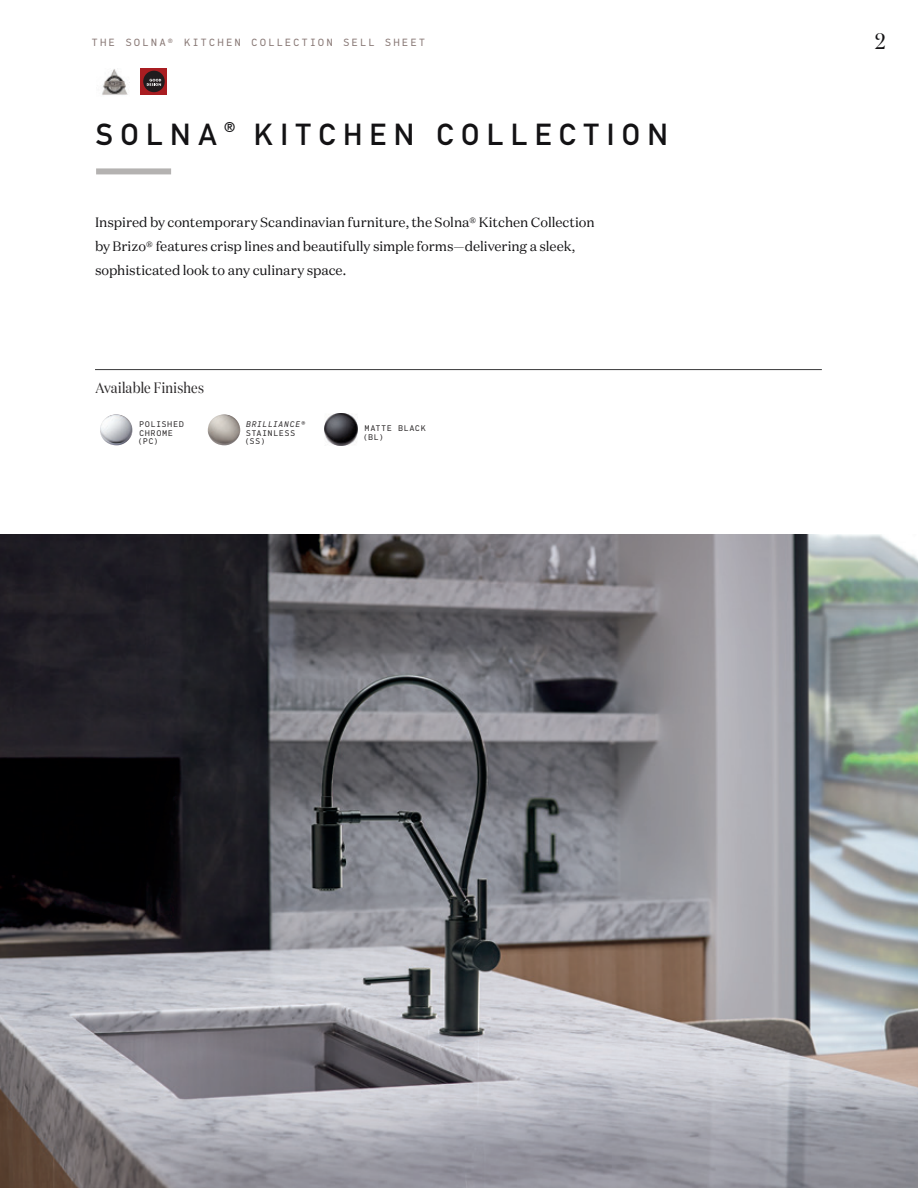
<style>
.page{position:relative;width:918px;height:1188px;background:#fff}
.page>*{position:absolute;margin:0;border:0;box-sizing:border-box;transform-origin:0 0}
.t1{font:30px "DIN Mittelschrift Std";letter-spacing:.25em;color:#131214}
.t2{font:22.5px "Domaine Display Nr";color:#131214}
.t3{font:15px "Domaine Display Nr";letter-spacing:.015em;color:#2e2b2c}
.t4{font:13.5px/24.5px "Domaine Text";color:#131214}
.t5{font:10.5px "PFDIN Mono";letter-spacing:.25em;color:#887875}
.t6{font:8.25px/8.6px "PFDIN Mono";letter-spacing:.14em;color:#2e2b2c}
.s1{font-style:italic}
</style>
<div class="page">
<div style="left:96px;top:168px;width:75px;height:6px;background:#b4b2b1"></div>
<hr style="left:95px;top:369px;width:727px;height:1px;background:#383839">
<img style="left:100px;top:414px;width:33px;height:31px">
<img style="left:208px;top:414px;width:32px;height:31px">
<img style="left:324px;top:414px;width:33px;height:31px">
<img style="left:0;top:535px;width:918px;height:653px">
<img style="left:102px;top:69px;width:28px;height:26px">
<div style="left:141px;top:68px;width:26px;height:26px;background:#a91d21"></div>
<div style="left:143px;top:71px;width:22px;height:21px;background:#211c1e;border-radius:50%"></div>
<svg style="left:147px;top:79px;width:14px;height:7px"></svg>
<p class="t5" style="left:92px;top:36px;width:335px">THE SOLNA® KITCHEN COLLECTION SELL SHEET</p>
<h2 class="t2" style="left:875px;top:26px;width:12px">2</h2>
<h1 class="t1" style="left:96px;top:116px;width:574px">SOLNA <sup>®</sup> KITCHEN COLLECTION</h1>
<p class="t4" style="left:95px;top:209px;width:501px">Inspired by contemporary Scandinavian furniture, the Solna® Kitchen Collection by Brizo® features crisp lines and beautifully simple forms—delivering a sleek, sophisticated look to any culinary space.</p>
<p class="t3" style="left:96px;top:378px;width:110px">Available Finishes</p>
<p class="t6" style="left:138px;top:420px;width:47px">POLISHED<br>CHROME (PC)</p>
<p class="t6" style="left:245px;top:420px;width:62px"><span class="s1">BRILLIANCE</span>®<br>STAINLESS (SS)</p>
<p class="t6" style="left:363px;top:425px;width:64px">MATTE BLACK (BL)</p>
</div>
